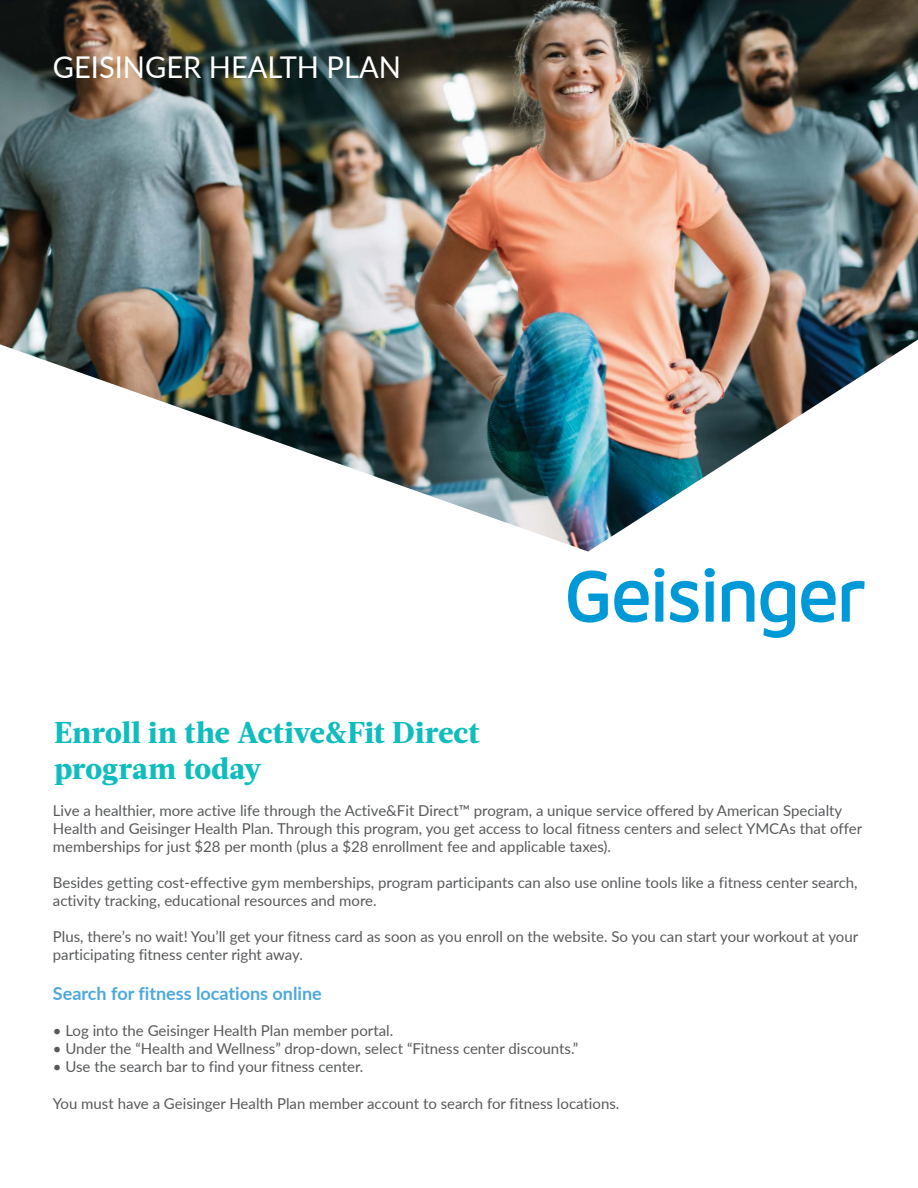
<style>
.page{position:relative;width:918px;height:1188px;background:#fff}
.page>*{position:absolute;margin:0;border:0;box-sizing:border-box;transform-origin:0 0}
.t1{font:800 30px/36px "Acta";color:#0fbcbe}
.t2{font:30px "Lato";color:#fff}
.t3{font:700 18px "Lato";color:#4ea8de}
.t4{font:15px/18px "Lato";color:#58595b}
</style>
<div class="page">
<img style="left:0;top:0;width:918px;height:552px">
<svg style="left:568px;top:568px;width:297px;height:70px"></svg>
<h1 class="t2" style="left:53px;top:46px;width:350px">GEISINGER HEALTH PLAN</h1>
<h1 class="t1" style="left:54px;top:714px;width:427px">Enroll in the Active&amp;Fit Direct program today</h1>
<p class="t4" style="left:53px;top:801px;width:811px">Live a healthier, more active life through the Active&amp;Fit Direct™ program, a unique service offered by American Specialty<br>Health and Geisinger Health Plan. Through this program, you get access to local fitness centers and select YMCAs that offer memberships for just $28 per month (plus a $28 enrollment fee and applicable taxes).</p>
<p class="t4" style="left:53px;top:873px;width:806px">Besides getting cost-effective gym memberships, program participants can also use online tools like a fitness center search, activity tracking, educational resources and more.</p>
<p class="t4" style="left:53px;top:927px;width:807px">Plus, there’s no wait! You’ll get your fitness card as soon as you enroll on the website. So you can start your workout at your participating fitness center right away.</p>
<p class="t3" style="left:53px;top:980px;width:270px">Search for fitness locations online</p>
<p class="t4" style="left:53px;top:1021px;width:342px">• Log into the Geisinger Health Plan member portal.</p>
<p class="t4" style="left:53px;top:1039px;width:527px">• Under the “Health and Wellness” drop-down, select “Fitness center discounts.”</p>
<p class="t4" style="left:53px;top:1057px;width:312px">• Use the search bar to find your fitness center.</p>
<p class="t4" style="left:53px;top:1094px;width:568px">You must have a Geisinger Health Plan member account to search for fitness locations.</p>
</div>
